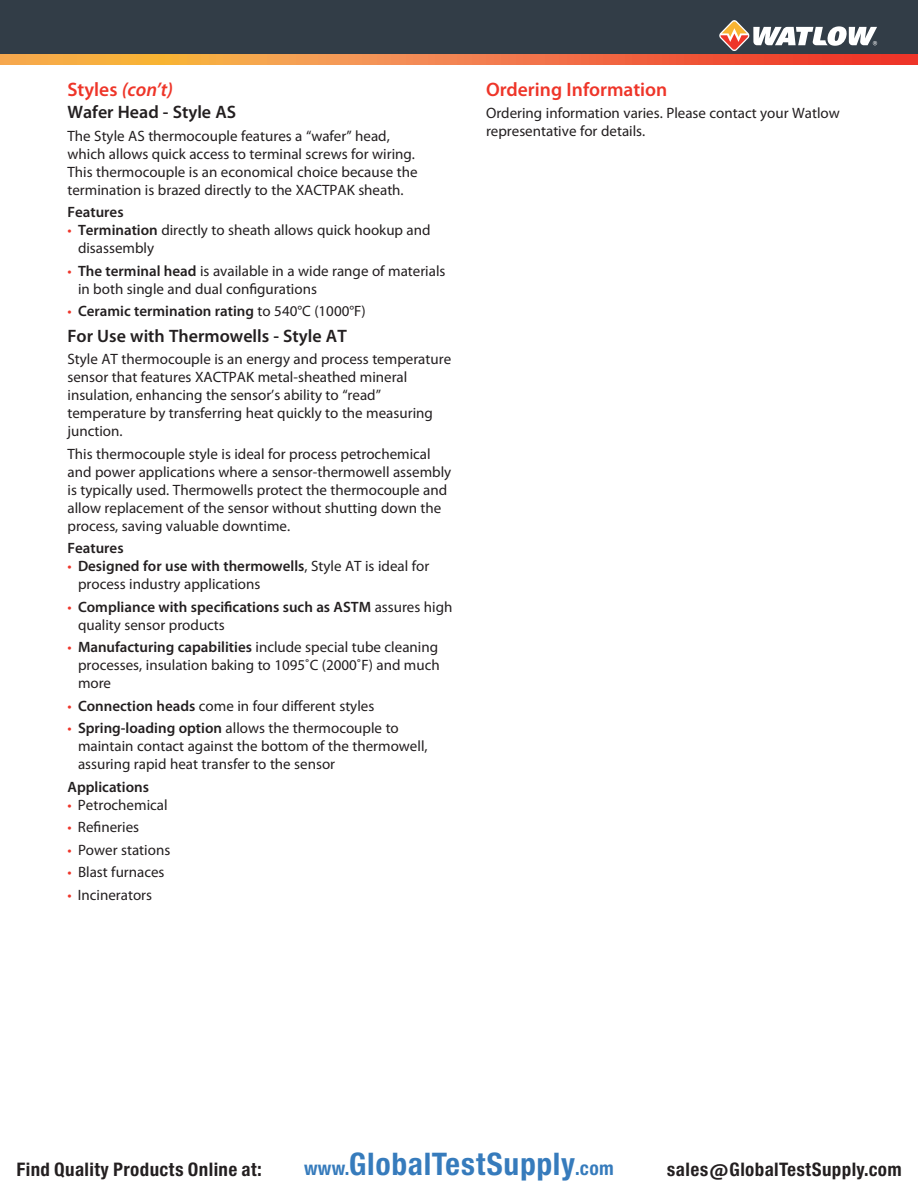
<style>
.page{position:relative;width:918px;height:1188px;background:#fff}
.page>*{position:absolute;margin:0;border:0;box-sizing:border-box;transform-origin:0 0}
.t1{font:29.7px "Europa Gro Nr 2 SBOP Bol Con";letter-spacing:.02em;color:#367bbc}
.t2{font:600 19.5px "Myriad Pro";color:#ee3529}
.t3{font:italic 600 19.5px "Myriad Pro";color:#ee3529}
.t4{font:600 18px "Myriad Pro";color:#231f20}
.t5{font:17.85px "Europa Gro Nr 2 SBOP Bol Con";letter-spacing:.02em;color:#231f20}
.t6{font:15px/18px "Myriad Pro";color:#231f20}
.t7{font:600 15px/18px "Myriad Pro";color:#231f20}
.s1{font-style:normal}
.s2{color:#ee3529}
.s3{font-weight:600}
.s4{font-weight:400;color:#ee3529}
.s5{font-weight:400}
.s6{font-size:18.3px}
</style>
<div class="page">
<div style="left:0;top:0;width:918px;height:54px;background:#323d47"></div>
<svg style="left:0;top:54px;width:918px;height:11px;background:#f27d42"></svg>
<svg style="left:719px;top:20px;width:158px;height:31px"></svg>
<h2 class="t3" style="left:68px;top:77px;width:107px"><span class="s1">Styles</span> (con’t)</h2>
<p class="t4" style="left:68px;top:101px;width:170px">Wafer Head - Style AS</p>
<p class="t6" style="left:68px;top:126px;width:352px">The Style AS thermocouple features a “wafer” head, which allows quick access to terminal screws for wiring.<br>This thermocouple is an economical choice because the termination is brazed directly to the XACTPAK sheath.</p>
<p class="t7" style="left:68px;top:203px;width:58px">Features</p>
<p class="t6" style="left:78px;top:221px;width:354px;text-indent:-10px"><span class="s2">•</span> <span class="s3">Termination</span> directly to sheath allows quick hookup and disassembly</p>
<p class="t6" style="left:78px;top:261px;width:369px;text-indent:-10px"><span class="s2">•</span> <span class="s3">The terminal head</span> is available in a wide range of materials in both single and dual configurations</p>
<p class="t7" style="left:68px;top:302px;width:300px"><span class="s4">•</span> Ceramic termination rating <span class="s5">to 540°C (1000°F)</span></p>
<p class="t4" style="left:68px;top:324px;width:281px">For Use with Thermowells - Style AT</p>
<p class="t6" style="left:68px;top:350px;width:385px">Style AT thermocouple is an energy and process temperature sensor that features XACTPAK metal-sheathed mineral insulation, enhancing the sensor’s ability to “read” temperature by transferring heat quickly to the measuring junction.</p>
<p class="t6" style="left:68px;top:445px;width:385px">This thermocouple style is ideal for process petrochemical and power applications where a sensor-thermowell assembly is typically used. Thermowells protect the thermocouple and allow replacement of the sensor without shutting down the process, saving valuable downtime.</p>
<p class="t7" style="left:68px;top:539px;width:58px">Features</p>
<p class="t6" style="left:78px;top:557px;width:353px;text-indent:-10px"><span class="s2">•</span> <span class="s3">Designed for use with thermowells</span>, Style AT is ideal for process industry applications</p>
<p class="t7" style="left:78px;top:597px;width:376px;text-indent:-10px"><span class="s4">•</span> Compliance with specifications such as ASTM <span class="s5">assures high quality sensor products</span></p>
<p class="t6" style="left:78px;top:638px;width:363px;text-align:justify;text-indent:-10px"><span class="s2">•</span> <span class="s3">Manufacturing capabilities</span> include special tube cleaning processes, insulation baking to 1095˚C (2000˚F) and much more</p>
<p class="t6" style="left:68px;top:697px;width:308px"><span class="s2">•</span> <span class="s3">Connection heads</span> come in four different styles</p>
<p class="t6" style="left:78px;top:719px;width:351px;text-indent:-10px"><span class="s2">•</span> <span class="s3">Spring-loading option</span> allows the thermocouple to maintain contact against the bottom of the thermowell, assuring rapid heat transfer to the sensor</p>
<p class="t7" style="left:68px;top:777px;width:83px">Applications</p>
<p class="t6" style="left:68px;top:796px;width:102px"><span class="s2">•</span> Petrochemical</p>
<p class="t6" style="left:68px;top:818px;width:73px"><span class="s2">•</span> Refineries</p>
<p class="t6" style="left:68px;top:841px;width:104px"><span class="s2">•</span> Power stations</p>
<p class="t6" style="left:68px;top:863px;width:99px"><span class="s2">•</span> Blast furnaces</p>
<p class="t6" style="left:68px;top:886px;width:86px"><span class="s2">•</span> Incinerators</p>
<h2 class="t2" style="left:486px;top:77px;width:183px">Ordering Information</h2>
<p class="t6" style="left:486px;top:104px;width:355px">Ordering information varies. Please contact your Watlow representative for details.</p>
<p class="t5" style="left:16px;top:1159px;width:247px">Find Quality Products Online at:</p>
<h1 class="t1" style="left:304px;top:1147px;width:311px"><span class="s6">www.</span>GlobalTestSupply<span class="s6">.com</span></h1>
<p class="t5" style="left:667px;top:1159px;width:236px">sales@GlobalTestSupply.com</p>
</div>
